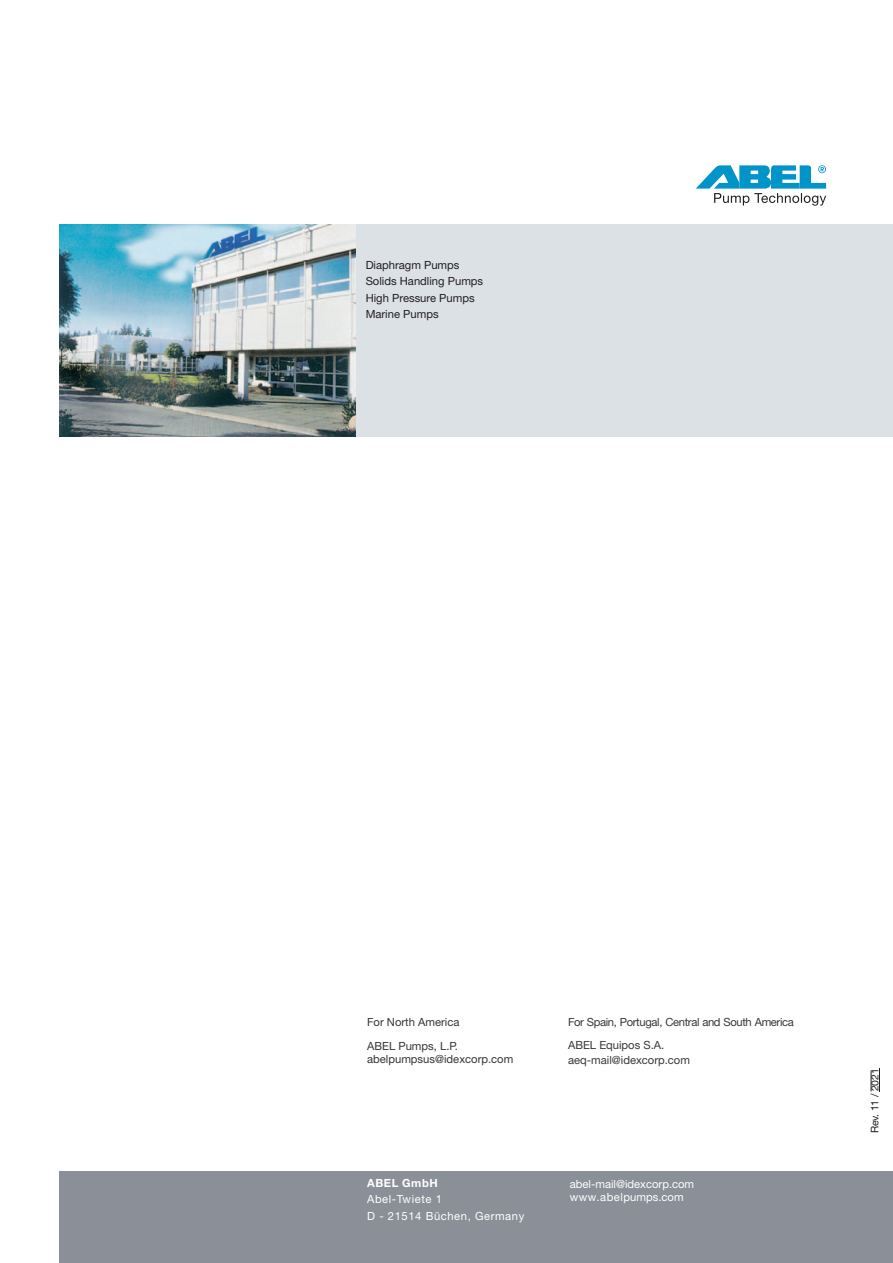
<style>
.page{position:relative;width:893px;height:1263px;background:#fff}
.page>*{position:absolute;margin:0;border:0;box-sizing:border-box;transform-origin:0 0}
.t1{font:11.25px/16.5px "Helvetica Neue";color:#231f20}
.t2{font:11.25px/23.1px "Helvetica Neue";letter-spacing:-.03em;color:#393737}
.t3{font:11.25px/24px "Helvetica Neue";color:#373535}
.t4{font:11.25px/13px "Helvetica Neue";color:#fff}
.t5{font:11.25px/16.5px "Helvetica Neue";letter-spacing:.05em;color:#fff}
.t6{font:11.25px "Helvetica Neue";color:#393737}
.t7{font:700 11.25px "Helvetica Neue";letter-spacing:.05em;color:#fff}
.t8{font:10.5px "Helvetica Neue";color:#231f20}
.s1{font-size:9.75px}
</style>
<div class="page">
<div style="left:145px;top:224px;width:748px;height:213px;background:#dce1e6"></div>
<svg style="left:696px;top:165px;width:130px;height:41px"></svg>
<img style="left:60px;top:224px;width:295px;height:213px">
<div style="left:60px;top:1171px;width:833px;height:92px;background:#8a8f98"></div>
<svg style="left:871px;top:1070px;width:1px;height:21px"></svg>
<svg style="left:879px;top:1068px;width:1px;height:23px"></svg>
<p class="t1" style="left:366px;top:257px;width:119px">Diaphragm Pumps<br>Solids Handling Pumps<br>High Pressure Pumps<br>Marine Pumps</p>
<p class="t3" style="left:367px;top:1009px;width:94px">For North America<br>ABEL Pumps, L.P.</p>
<p class="t3" style="left:367px;top:1046px;width:148px">abelpumpsus@idexcorp.com</p>
<p class="t2" style="left:568px;top:1010px;width:227px">For Spain, Portugal, Central and South America<br>ABEL Equipos S.A.</p>
<p class="t6" style="left:568px;top:1053px;width:123px">aeq-mail@idexcorp.com</p>
<p class="t7" style="left:367px;top:1176px;width:72px">ABEL GmbH</p>
<p class="t5" style="left:367px;top:1191px;width:159px">Abel-Twiete 1<br>D - 21514 Büchen, Germany</p>
<p class="t4" style="left:570px;top:1177px;width:126px">abel-mail@idexcorp.com www.abelpumps.com</p>
<p class="t8" style="left:868px;top:1133px;width:67px;rotate:-90deg">Rev. 11 / <span class="s1">2021</span></p>
</div>
